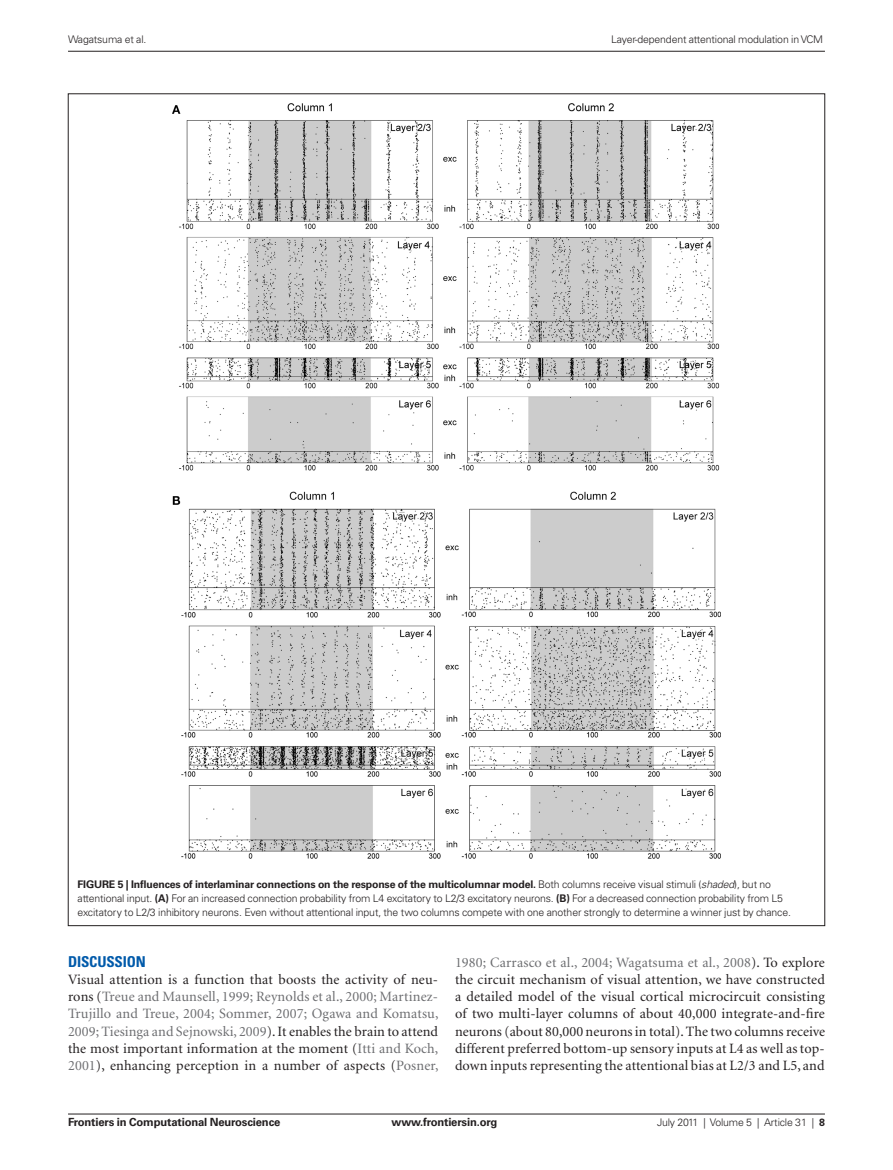
<style>
.page{position:relative;width:893px;height:1170px;background:#fff}
.page>*{position:absolute;margin:0;border:0;box-sizing:border-box;transform-origin:0 0}
.t1{font:700 condensed 15px "Univers";letter-spacing:-.01em;color:#015aaa}
.t2{font:14.25px/17.2px "Minion";letter-spacing:.01em;color:#231f20;text-align:justify}
.t3{font:700 11.25px "Univers";letter-spacing:-.015em;color:#231f20}
.t4{font:300 10.5px/14.2px "Univers";letter-spacing:-.015em;color:#231f20}
.s1{font-weight:700}
.s2{font-style:italic}
.s3{color:#6c6d70}
</style>
<div class="page">
<img style="left:173px;top:103px;width:547px;height:755px">
<hr style="left:68px;top:51px;width:757px;height:1px;background:#231f20">
<hr style="left:68px;top:1113px;width:757px;height:1px;background:#231f20">
<p class="t4" style="left:68px;top:32px;width:80px">Wagatsuma et al.</p>
<p class="t4" style="left:611px;top:32px;width:213px">Layer-dependent attentional modulation in VCM</p>
<p class="t4" style="left:78px;top:876px;width:715px"><span class="s1">Figure 5 | Influences of interlaminar connections on the response of the multicolumnar model.</span> Both columns receive visual stimuli (<span class="s2">shaded</span>), but no attentional input. <span class="s1">(A)</span> For an increased connection probability from L4 excitatory to L2/3 excitatory neurons. <span class="s1">(B)</span> For a decreased connection probability from L5 excitatory to L2/3 inhibitory neurons. Even without attentional input, the two columns compete with one another strongly to determine a winner just by chance.</p>
<p class="t1" style="left:68px;top:951px;width:79px">DISCUSSION</p>
<p class="t2" style="left:68px;top:971px;width:372px">Visual attention is a function that boosts the activity of neu&shy;rons (<span class="s3">Treue and Maunsell, 1999; Reynolds et al., 2000; Martinez-Trujillo and Treue, 2004; Sommer, 2007; Ogawa and Komatsu, 2009; Tiesinga and Sejnowski, 2009</span>). It enables the brain to attend the most important information at the moment (<span class="s3">Itti and Koch, 2001</span>), enhancing perception in a number of aspects (<span class="s3">Posner,</span></p>
<p class="t2" style="left:455px;top:953px;width:372px"><span class="s3">1980; Carrasco et al., 2004; Wagatsuma et al., 2008</span>). To explore the circuit mechanism of visual attention, we have constructed a detailed model of the visual cortical microcircuit consisting of two multi-layer columns of about 40,000 integrate-and-fire neurons (about 80,000 neurons in total). The two columns receive different preferred bottom-up sensory inputs at L4 as well as top&shy;down inputs representing the attentional bias at L2/3 and L5, and</p>
<p class="t3" style="left:68px;top:1115px;width:214px">Frontiers in Computational Neuroscience</p>
<p class="t3" style="left:392px;top:1115px;width:107px">www.frontiersin.org</p>
<p class="t4" style="left:657px;top:1115px;width:169px">July 2011 | Volume 5 | Article 31 | <span class="s1">8</span></p>
</div>
